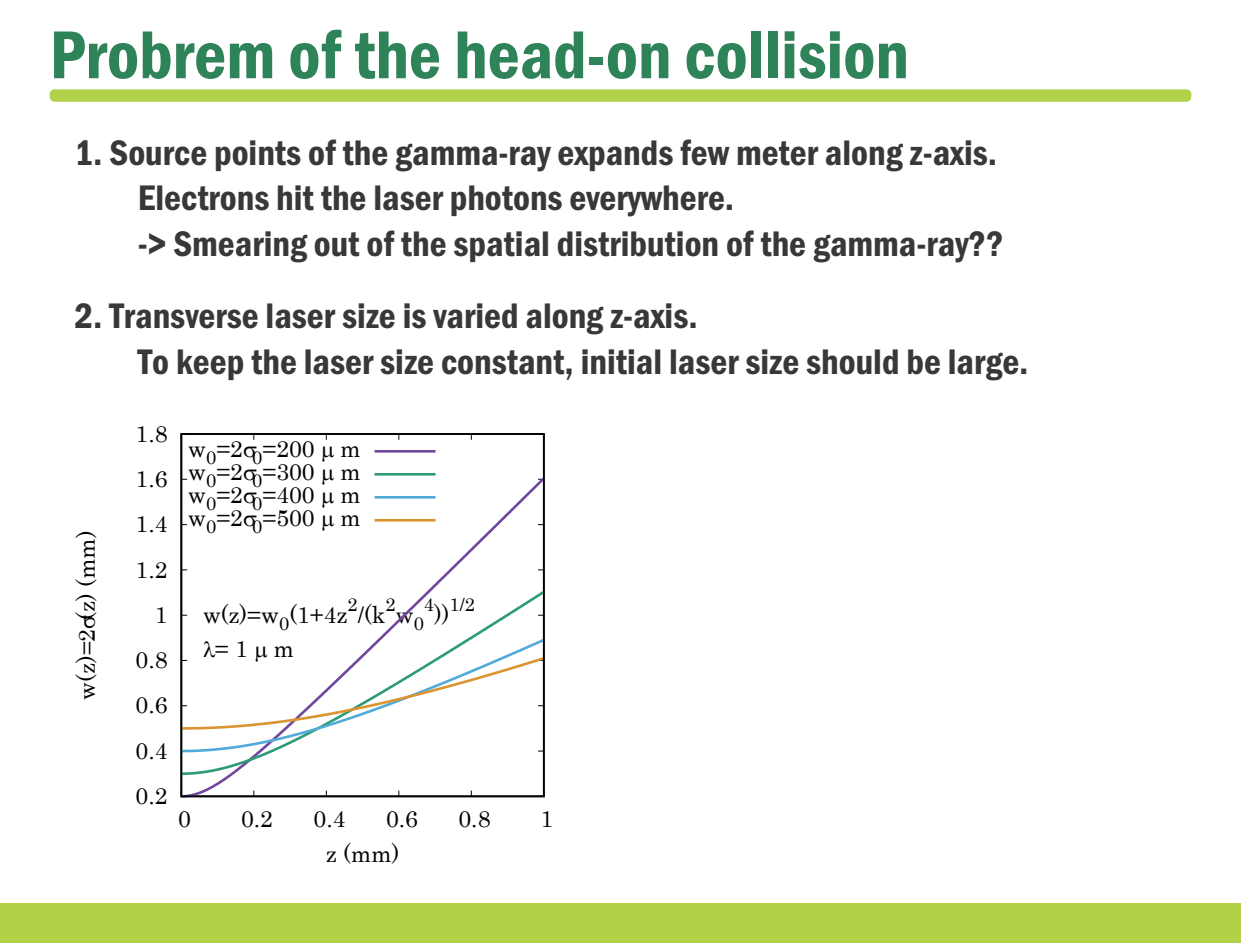
<style>
.page{position:relative;width:1241px;height:943px;background:#fff}
.page>*{position:absolute;margin:0;border:0;box-sizing:border-box;transform-origin:0 0}
.t1{font:70px "Franklin Gothic URW Con Dem";color:#2f8359}
.t2{font:36.75px/45.5px "Franklin Gothic URW Con Dem";color:#383839}
.t3{font:22.93px/22.9px "Century";color:#030303;text-align:justify}
.t4{font:18.38px "Century";color:#030303}
</style>
<div class="page">
<svg style="left:180px;top:448px;width:365px;height:350px"></svg>
<svg style="left:183px;top:471px;width:362px;height:305px"></svg>
<svg style="left:183px;top:494px;width:362px;height:259px"></svg>
<svg style="left:183px;top:517px;width:362px;height:214px"></svg>
<div style="left:180px;top:433px;width:364px;height:364px;border:2px solid #030303"></div>
<div style="left:0;top:903px;width:1240px;height:40px;background:#b1d248"></div>
<div style="left:50px;top:89px;width:1141px;height:13px;background:#b1d248;border-radius:5px"></div>
<svg style="left:203px;top:640px;width:12px;height:17px"></svg>
<svg style="left:256px;top:646px;width:11px;height:15px"></svg>
<svg style="left:244px;top:448px;width:12px;height:9px"></svg>
<svg style="left:322px;top:448px;width:12px;height:13px"></svg>
<svg style="left:244px;top:469px;width:12px;height:11px"></svg>
<svg style="left:322px;top:469px;width:12px;height:15px"></svg>
<svg style="left:244px;top:492px;width:12px;height:11px"></svg>
<svg style="left:322px;top:492px;width:12px;height:15px"></svg>
<svg style="left:244px;top:515px;width:12px;height:11px"></svg>
<svg style="left:322px;top:515px;width:12px;height:15px"></svg>
<h1 class="t1" style="left:50px;top:8px;width:860px">Probrem of the head-on collision</h1>
<p class="t2" style="left:138px;top:128px;width:867px;text-indent:-63px">1. Source points of the gamma-ray expands few meter along z-axis.<br>Electrons hit the laser photons everywhere.<br>-&gt; Smearing out of the spatial distribution of the gamma-ray??</p>
<p class="t2" style="left:138px;top:292px;width:892px;text-indent:-63px">2. Transverse laser size is varied along z-axis.<br>To keep the laser size constant, initial laser size should be large.</p>
<p class="t3" style="left:73px;top:699px;width:170px;rotate:-90deg">w(z)=2 (z) (mm)</p>
<p class="t3" style="left:135px;top:420px;width:33px">1.8</p>
<p class="t3" style="left:135px;top:465px;width:33px">1.6</p>
<p class="t3" style="left:135px;top:510px;width:33px">1.4</p>
<p class="t3" style="left:135px;top:556px;width:33px">1.2</p>
<p class="t3" style="left:155px;top:601px;width:14px">1</p>
<p class="t3" style="left:135px;top:646px;width:33px">0.8</p>
<p class="t3" style="left:135px;top:691px;width:33px">0.6</p>
<p class="t3" style="left:135px;top:737px;width:33px">0.4</p>
<p class="t3" style="left:135px;top:782px;width:33px">0.2</p>
<p class="t3" style="left:188px;top:435px;width:174px">w<sub>0</sub>=2 <sub>0</sub>=200 m w<sub>0</sub>=2 <sub>0</sub>=300 m w<sub>0</sub>=2 <sub>0</sub>=400 m w<sub>0</sub>=2 <sub>0</sub>=500 m</p>
<p class="t4" style="left:347px;top:589px;width:12px">2</p>
<p class="t4" style="left:385px;top:589px;width:12px">2</p>
<p class="t4" style="left:424px;top:589px;width:12px">4</p>
<p class="t4" style="left:449px;top:589px;width:27px">1/2</p>
<p class="t3" style="left:203px;top:601px;width:248px">w(z)=w<sub>0</sub>(1+4z /(k w<sub>0</sub> ))</p>
<p class="t3" style="left:215px;top:635px;width:81px">= 1 m</p>
<p class="t3" style="left:178px;top:805px;width:14px">0</p>
<p class="t3" style="left:241px;top:805px;width:33px">0.2</p>
<p class="t3" style="left:313px;top:805px;width:33px">0.4</p>
<p class="t3" style="left:386px;top:805px;width:33px">0.6</p>
<p class="t3" style="left:458px;top:805px;width:33px">0.8</p>
<p class="t3" style="left:540px;top:805px;width:14px">1</p>
<p class="t3" style="left:326px;top:839px;width:75px">z (mm)</p>
</div>
